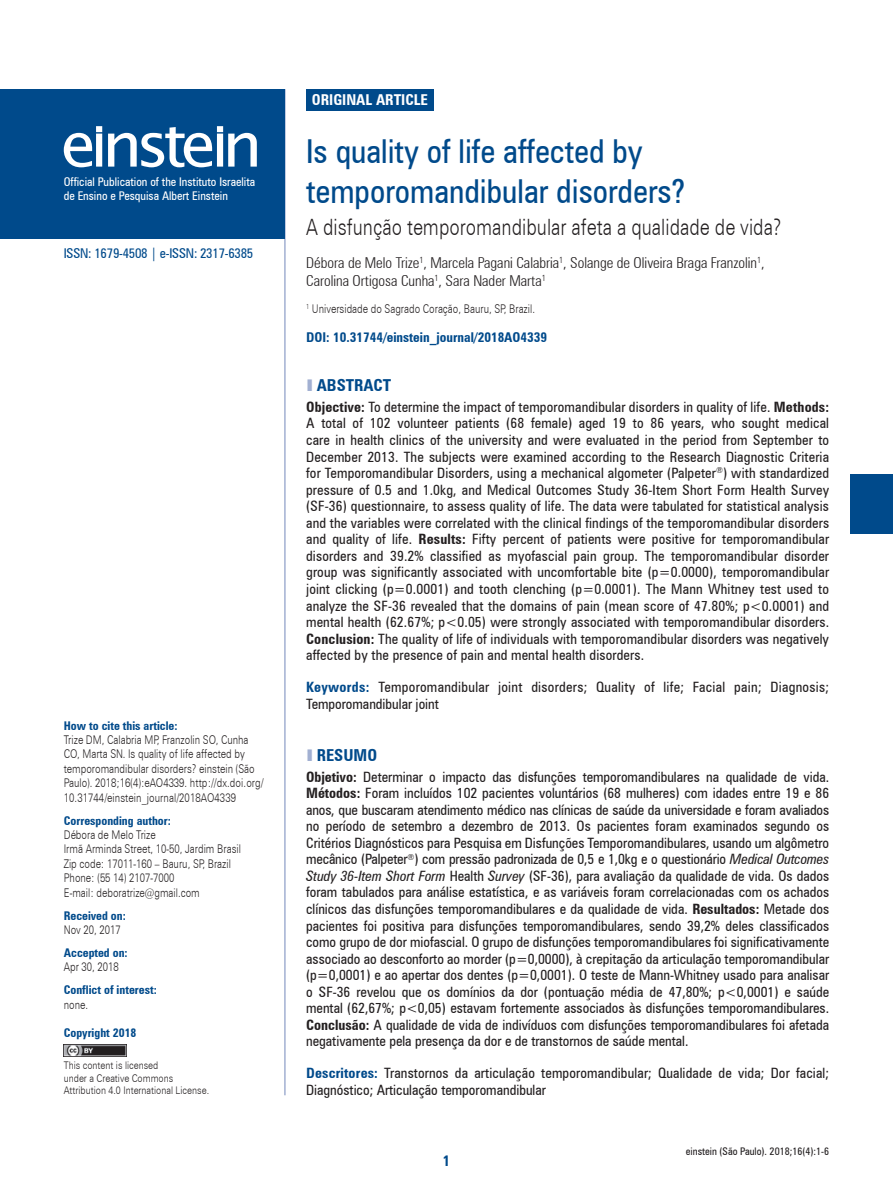
<style>
.page{position:relative;width:893px;height:1191px;background:#fff}
.page>*{position:absolute;margin:0;border:0;box-sizing:border-box;transform-origin:0 0}
.t1{font:condensed 33px/39.6px "Zurich BT";color:#004a8b}
.t2{font:300 22.5px "Zurich BT";color:#231f20;scale:.8 1}
.t3{font:700 condensed 16.5px "Zurich BT";color:#004a8b}
.t4{font:300 condensed 15px/18px "Zurich BT";color:#231f20}
.t5{font:700 condensed 15px "Zurich BT";color:#fff}
.t6{font:700 condensed 15px "Zurich BT";color:#004a8b}
.t7{font:condensed 14.25px/16.5px "Zurich BT";letter-spacing:.01em;color:#231f20;text-align:justify}
.t8{font:700 condensed 13.5px "Zurich BT";color:#004a8b}
.t9{font:condensed 13.5px "Zurich BT";letter-spacing:-.02em;color:#004a8b}
.t10{font:300 12px/14.4px "Zurich BT";color:#231f20;scale:.8 1}
.t11{font:700 condensed 12px "Zurich BT";color:#004a8b}
.t12{font:condensed 12px/14.4px "Zurich BT";color:#fff}
.t13{font:300 10.5px/12.6px "Zurich BT";color:#231f20;scale:.85 1}
.t14{font:condensed 10.5px "Zurich BT";color:#231f20}
.s1{color:#a2b0d2}
.s2{font-weight:700}
.s3{font-weight:700;color:#004a8b}
.s4{font-style:italic}
</style>
<div class="page">
<img style="left:64px;top:1044px;width:63px;height:12px">
<div style="left:306px;top:89px;width:128px;height:21px;background:#004a8b"></div>
<hr style="left:284px;top:89px;width:2px;height:1006px;background:#a2b0d2">
<div style="left:0;top:89px;width:284px;height:149px;background:#004a8b"></div>
<div style="left:850px;top:474px;width:43px;height:60px;background:#004a8b"></div>
<svg style="left:108px;top:126px;width:149px;height:41px"></svg>
<svg style="left:64px;top:126px;width:38px;height:41px"></svg>
<p class="t12" style="left:64px;top:174px;width:193px">Official Publication of the Instituto Israelita de Ensino e Pesquisa Albert Einstein</p>
<p class="t9" style="left:64px;top:245px;width:191px">ISSN: 1679-4508 | e-ISSN: 2317-6385</p>
<p class="t11" style="left:64px;top:718px;width:115px">How to cite this article:</p>
<p class="t10" style="left:64px;top:732px;width:251px">Trize DM, Calabria MP, Franzolin SO, Cunha CO, Marta SN. Is quality of life affected by temporomandibular disorders? einstein (São Paulo). 2018;16(4):eAO4339. http://dx.doi.org/ 10.31744/einstein_journal/2018AO4339</p>
<p class="t11" style="left:64px;top:813px;width:109px">Corresponding author:</p>
<p class="t10" style="left:64px;top:827px;width:223px">Débora de Melo Trize<br>Irmã Arminda Street, 10-50, Jardim Brasil<br>Zip code: 17011-160 – Bauru, SP, Brazil<br>Phone: (55 14) 2107-7000<br>E-mail: deboratrize@gmail.com</p>
<p class="t11" style="left:64px;top:908px;width:64px">Received on:</p>
<p class="t10" style="left:64px;top:922px;width:73px">Nov 20, 2017</p>
<p class="t11" style="left:64px;top:945px;width:65px">Accepted on:</p>
<p class="t10" style="left:64px;top:959px;width:70px">Apr 30, 2018</p>
<p class="t11" style="left:64px;top:982px;width:95px">Conflict of interest:</p>
<p class="t10" style="left:64px;top:997px;width:32px">none.</p>
<p class="t11" style="left:64px;top:1025px;width:74px">Copyright 2018</p>
<p class="t13" style="left:64px;top:1058px;width:173px">This content is licensed<br>under a Creative Commons<br>Attribution 4.0 International License.</p>
<p class="t5" style="left:312px;top:91px;width:118px">ORIGINAL ARTICLE</p>
<h1 class="t1" style="left:306px;top:131px;width:380px">Is quality of life affected by temporomandibular disorders?</h1>
<h2 class="t2" style="left:306px;top:213px;width:596px">A disfunção temporomandibular afeta a qualidade de vida?</h2>
<p class="t4" style="left:306px;top:253px;width:460px">Débora de Melo Trize<sup>1</sup>, Marcela Pagani Calabria<sup>1</sup>, Solange de Oliveira Braga Franzolin<sup>1</sup>,<br>Carolina Ortigosa Cunha<sup>1</sup>, Sara Nader Marta<sup>1</sup></p>
<p class="t10" style="left:306px;top:301px;width:288px"><sup>1</sup> Universidade do Sagrado Coração, Bauru, SP, Brazil.</p>
<p class="t8" style="left:306px;top:329px;width:243px">DOI: 10.31744/einstein_journal/2018AO4339</p>
<p class="t3" style="left:306px;top:375px;width:86px"><span class="s1">❚</span> ABSTRACT</p>
<p class="t7" style="left:306px;top:398px;width:524px"><span class="s2">Objective:</span> To determine the impact of temporomandibular disorders in quality of life. <span class="s2">Methods:<br></span>A total of 102 volunteer patients (68 female) aged 19 to 86 years, who sought medical care in health clinics of the university and were evaluated in the period from September to December 2013. The subjects were examined according to the Research Diagnostic Criteria for Temporomandibular Disorders, using a mechanical algometer (Palpeter<sup>®</sup>) with standardized pressure of 0.5 and 1.0kg, and Medical Outcomes Study 36-Item Short Form Health Survey (SF-36) questionnaire, to assess quality of life. The data were tabulated for statistical analysis and the variables were correlated with the clinical findings of the temporomandibular disorders and quality of life. <span class="s2">Results:</span> Fifty percent of patients were positive for temporomandibular disorders and 39.2% classified as myofascial pain group. The temporomandibular disorder group was significantly associated with uncomfortable bite (p=0.0000), temporomandibular joint clicking (p=0.0001) and tooth clenching (p=0.0001). The Mann Whitney test used to analyze the SF-36 revealed that the domains of pain (mean score of 47.80%; p&lt;0.0001) and mental health (62.67%; p&lt;0.05) were strongly associated with temporomandibular disorders.<br><span class="s2">Conclusion:</span> The quality of life of individuals with temporomandibular disorders was negatively affected by the presence of pain and mental health disorders.</p>
<p class="t7" style="left:306px;top:678px;width:524px;line-height:17.2px"><span class="s3">Keywords:</span> Temporomandibular joint disorders; Quality of life; Facial pain; Diagnosis;<br>Temporomandibular joint</p>
<p class="t3" style="left:306px;top:745px;width:72px"><span class="s1">❚</span> RESUMO</p>
<p class="t7" style="left:306px;top:768px;width:524px"><span class="s2">Objetivo:</span> Determinar o impacto das disfunções temporomandibulares na qualidade de vida.<br><span class="s2">Métodos:</span> Foram incluídos 102 pacientes voluntários (68 mulheres) com idades entre 19 e 86 anos, que buscaram atendimento médico nas clínicas de saúde da universidade e foram avaliados no período de setembro a dezembro de 2013. Os pacientes foram examinados segundo os Critérios Diagnósticos para Pesquisa em Disfunções Temporomandibulares, usando um algômetro mecânico (Palpeter<sup>®</sup>) com pressão padronizada de 0,5 e 1,0kg e o questionário <span class="s4">Medical Outcomes Study 36-Item Short Form</span> Health <span class="s4">Survey</span> (SF-36), para avaliação da qualidade de vida. Os dados foram tabulados para análise estatística, e as variáveis foram correlacionadas com os achados clínicos das disfunções temporomandibulares e da qualidade de vida. <span class="s2">Resultados:</span> Metade dos pacientes foi positiva para disfunções temporomandibulares, sendo 39,2% deles classificados como grupo de dor miofascial. O grupo de disfunções temporomandibulares foi significativamente associado ao desconforto ao morder (p=0,0000), à crepitação da articulação temporomandibular (p=0,0001) e ao apertar dos dentes (p=0,0001). O teste de Mann-Whitney usado para analisar o SF-36 revelou que os domínios da dor (pontuação média de 47,80%; p&lt;0,0001) e saúde mental (62,67%; p&lt;0,05) estavam fortemente associados às disfunções temporomandibulares.<br><span class="s2">Conclusão:</span> A qualidade de vida de indivíduos com disfunções temporomandibulares foi afetada negativamente pela presença da dor e de transtornos de saúde mental.</p>
<p class="t7" style="left:306px;top:1064px;width:524px;line-height:17px"><span class="s3">Descritores:</span> Transtornos da articulação temporomandibular; Qualidade de vida; Dor facial;<br>Diagnóstico; Articulação temporomandibular</p>
<p class="t6" style="left:443px;top:1151px;width:9px">1</p>
<p class="t14" style="left:686px;top:1144px;width:145px">einstein (São Paulo). 2018;16(4):1-6</p>
</div>
